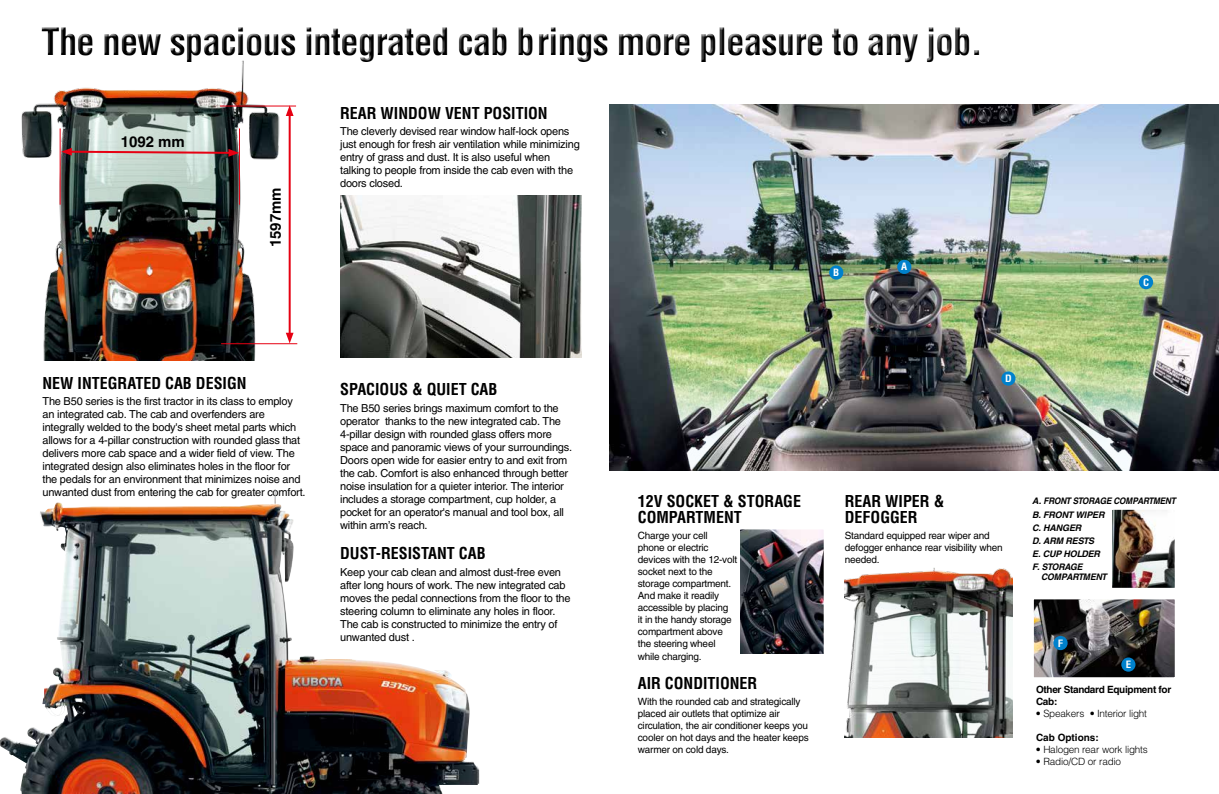
<style>
.page{position:relative;width:1219px;height:794px;background:#fff}
.page>*{position:absolute;margin:0;border:0;box-sizing:border-box;transform-origin:0 0}
.t1{font:700 condensed 37px "Helvetica";letter-spacing:-.025em;color:#000}
.t2{font:700 condensed 16px/16px "Helvetica";color:#000}
.t3{font:700 15px "Helvetica";color:#000}
.t4{font:11px/13px "Helvetica";letter-spacing:-.02em;color:#000}
.t5{font:10px/12.1px "Helvetica";letter-spacing:-.02em;color:#000}
.t6{font:300 10px "Helvetica";letter-spacing:-.025em;color:#000}
.t7{font:700 10px/12px "Helvetica";letter-spacing:-.03em;color:#000}
.t8{font:700 10px "Helvetica";color:#000}
.t9{font:700 condensed 9.9px "Helvetica";color:#fff;scale:1.1 1}
.t10{font:italic 700 9px/13px "Helvetica";letter-spacing:-.02em;color:#000}
.t11{font:italic 700 9px "Helvetica";letter-spacing:-.02em;color:#000;scale:.96 1}
</style>
<div class="page">
<img style="left:609px;top:105px;width:610px;height:366px">
<img style="left:21px;top:65px;width:267px;height:296px">
<svg style="left:61px;top:148px;width:178px;height:9px"></svg>
<hr style="left:289px;top:112px;width:2px;height:224px;background:#e60012">
<svg style="left:286px;top:105px;width:8px;height:11px"></svg>
<svg style="left:286px;top:333px;width:8px;height:10px"></svg>
<hr style="left:60px;top:128px;width:1px;height:77px;background:#e60012">
<hr style="left:239px;top:128px;width:1px;height:77px;background:#e60012">
<hr style="left:221px;top:343px;width:76px;height:1px;background:#e60012">
<hr style="left:220px;top:106px;width:76px;height:1px;background:#e60012">
<img style="left:1035px;top:600px;width:139px;height:76px">
<div style="left:1032px;top:597px;width:145px;height:82px;border:2px solid #fff"></div>
<img style="left:741px;top:530px;width:82px;height:123px">
<div style="left:738px;top:527px;width:88px;height:129px;border:2px solid #fff"></div>
<img style="left:1113px;top:511px;width:61px;height:76px">
<div style="left:1110px;top:508px;width:67px;height:82px;border:2px solid #fff"></div>
<div style="left:1053px;top:636px;width:15px;height:14px;background:#0081cc;border-radius:50%"></div>
<div style="left:1121px;top:657px;width:14px;height:14px;background:#0081cc;border-radius:50%"></div>
<img style="left:845px;top:567px;width:167px;height:170px">
<div style="left:1001px;top:371px;width:14px;height:15px;background:#0081cc;border-radius:50%"></div>
<div style="left:897px;top:260px;width:14px;height:14px;background:#0081cc;border-radius:50%"></div>
<div style="left:1139px;top:275px;width:14px;height:14px;background:#0081cc;border-radius:50%"></div>
<div style="left:829px;top:265px;width:14px;height:15px;background:#0081cc;border-radius:50%"></div>
<img style="left:340px;top:196px;width:241px;height:161px">
<div style="left:39px;top:25px;width:943px;height:40px;background:#000;opacity:.75"></div>
<img style="left:0;top:489px;width:478px;height:305px">
<h1 class="t1" style="left:41px;top:18px;width:943px">The new spacious integrated cab brings more pleasure to any job.</h1>
<h3 class="t3" style="left:121px;top:132px;width:66px">1092 mm</h3>
<h3 class="t3" style="left:267px;top:247px;width:62px;rotate:-90deg">1597mm</h3>
<h2 class="t2" style="left:340px;top:105px;width:209px">REAR WINDOW VENT POSITION</h2>
<p class="t4" style="left:340px;top:125px;width:241px">The cleverly devised rear window half-lock opens just enough for fresh air ventilation while minimizing entry of grass and dust. It is also useful when talking to people from inside the cab even with the doors closed.</p>
<p class="t9" style="left:833px;top:266px;width:7px">B</p>
<p class="t9" style="left:901px;top:261px;width:6px">a</p>
<p class="t9" style="left:1143px;top:276px;width:7px">C</p>
<h2 class="t2" style="left:43px;top:375px;width:206px">NEW INTEGRATED CAB DESIGN</h2>
<p class="t4" style="left:43px;top:395px;width:265px">The B50 series is the first tractor in its class to employ an integrated cab. The cab and overfenders are integrally welded to the body's sheet metal parts which allows for a 4-pillar construction with rounded glass that delivers more cab space and a wider field of view. The integrated design also eliminates holes in the floor for the pedals for an environment that minimizes noise and unwanted dust from entering the cab for greater comfort.</p>
<h2 class="t2" style="left:340px;top:381px;width:159px">SPACIOUS &amp; QUIET CAB</h2>
<p class="t4" style="left:340px;top:401px;width:233px">The B50 series brings maximum comfort to the operator thanks to the new integrated cab. The 4-pillar design with rounded glass offers more space and panoramic views of your surroundings.<br>Doors open wide for easier entry to and exit from the cab. Comfort is also enhanced through better noise insulation for a quieter interior. The interior includes a storage compartment, cup holder, a pocket for an operator's manual and tool box, all within arm’s reach.</p>
<h2 class="t2" style="left:340px;top:545px;width:147px">DUST-RESISTANT CAB</h2>
<p class="t4" style="left:340px;top:565px;width:232px">Keep your cab clean and almost dust-free even after long hours of work. The new integrated cab moves the pedal connections from the floor to the steering column to eliminate any holes in floor.<br>The cab is constructed to minimize the entry of unwanted dust .</p>
<p class="t9" style="left:1005px;top:372px;width:8px">D</p>
<h2 class="t2" style="left:638px;top:493px;width:165px">12V SOCKET &amp; STORAGE<br>COMPARTMENT</h2>
<p class="t5" style="left:638px;top:529px;width:101px">Charge your cell<br>phone or electric devices with the 12-volt socket next to the storage compartment.<br>And make it readily accessible by placing<br>it in the handy storage compartment above the steering wheel while charging.</p>
<h2 class="t2" style="left:638px;top:675px;width:121px">AIR CONDITIONER</h2>
<p class="t5" style="left:638px;top:695px;width:172px">With the rounded cab and strategically placed air outlets that optimize air circulation, the air conditioner keeps you cooler on hot days and the heater keeps warmer on cold days.</p>
<h2 class="t2" style="left:845px;top:493px;width:101px">REAR WIPER &amp;<br>DEFOGGER</h2>
<p class="t5" style="left:845px;top:529px;width:159px">Standard equipped rear wiper and defogger enhance rear visibility when needed.</p>
<p class="t10" style="left:1032px;top:494px;width:145px;line-height:14px">A. FRONT STORAGE COMPARTMENT<br>B. FRONT WIPER</p>
<p class="t10" style="left:1032px;top:521px;width:69px">C. HANGER<br>D. ARM RESTS<br>E. CUP HOLDER<br>F. STORAGE</p>
<p class="t11" style="left:1041px;top:571px;width:70px">COMPARTMENT</p>
<p class="t9" style="left:1058px;top:637px;width:6px">F</p>
<p class="t9" style="left:1126px;top:658px;width:6px">E</p>
<p class="t7" style="left:1036px;top:683px;width:137px">Other Standard Equipment for<br>Cab:</p>
<p class="t6" style="left:1036px;top:707px;width:113px">• Speakers • Interior light</p>
<p class="t8" style="left:1036px;top:731px;width:64px">Cab Options:</p>
<p class="t6" style="left:1036px;top:743px;width:114px">• Halogen rear work lights</p>
<p class="t6" style="left:1036px;top:755px;width:87px">• Radio/CD or radio</p>
</div>
